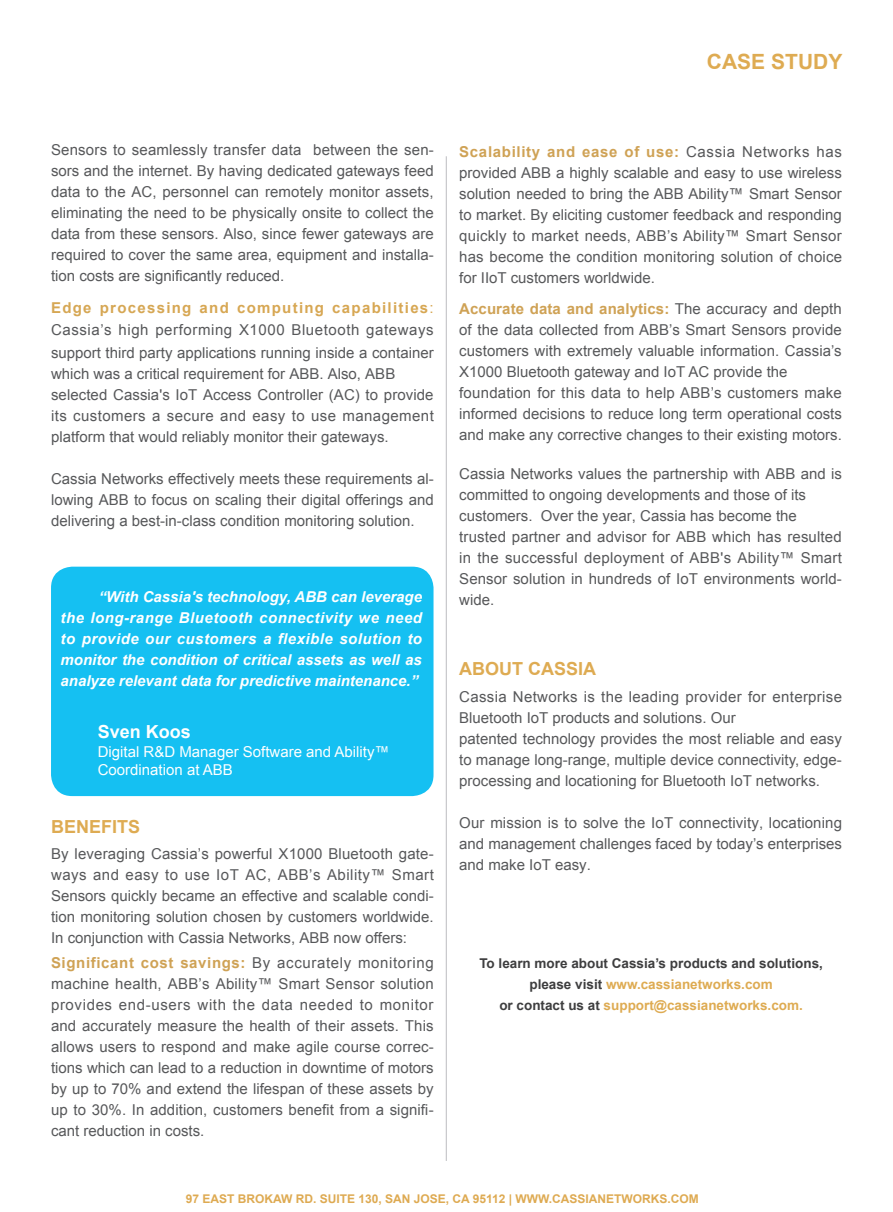
<style>
.page{position:relative;width:893px;height:1212px;background:#fff}
.page>*{position:absolute;margin:0;border:0;box-sizing:border-box;transform-origin:0 0}
.t1{font:700 21px "Arial";color:#deab52}
.t2{font:700 18px "Arial";color:#deab52}
.t3{font:700 18px "Arial";color:#fff}
.Paragraph_style_--_b{font:15px/21px "Arial";color:#57585a;text-align:justify}
.t4{font:italic 700 15px/21px "Arial";color:#fff;text-align:justify}
.Paragraph_style_--_b-2{font:15px/21px "Arial";letter-spacing:.02em;color:#57585a}
.t5{font:15px/18px "Arial";color:#fff}
.t6{font:700 13.5px/21px "Arial";color:#3e3e3f;text-align:center}
.t7{font:700 13.5px "Arial";color:#deab52}
.t8{font:700 12px "Arial";color:#deaa52}
.s1{font-weight:700;color:#d6a754}
.s2{font-weight:700;color:#d7a753}
.s3{color:#d7a753}
.s4{font-weight:700;color:#cfa255}
.s5{color:#deab52}
.s6{color:#3e3e3f}
</style>
<div class="page">
<div style="left:51px;top:567px;width:382px;height:229px;background:#15c0f2;border-radius:21px"></div>
<hr style="left:446px;top:156px;width:1px;height:1005px;background:#bcbdc0">
<p class="t1" style="left:707px;top:48px;width:137px">CASE STUDY</p>
<p class="Paragraph_style_--_b" style="left:51px;top:140px;width:384px">Sensors to seamlessly transfer data between the sen&shy;sors and the internet. By having dedicated gateways feed data to the AC, personnel can remotely monitor assets, eliminating the need to be physically onsite to collect the data from these sensors. Also, since fewer gateways are required to cover the same area, equipment and installa&shy;tion costs are significantly reduced.</p>
<p class="Paragraph_style_--_b" style="left:51px;top:296px;width:384px;line-height:22.5px"><span class="s1">Edge process</span><span class="s2">ing and computing capabilities</span><span class="s3">:<br></span>Cassia’s high performing X1000 Bluetooth gateways support third party applications running inside a container</p>
<p class="Paragraph_style_--_b" style="left:51px;top:363px;width:346px">which was a critical requirement for ABB. Also, ABB</p>
<p class="Paragraph_style_--_b" style="left:51px;top:384px;width:384px">selected Cassia's IoT Access Controller (AC) to provide its customers a secure and easy to use management platform that would reliably monitor their gateways.</p>
<p class="Paragraph_style_--_b" style="left:51px;top:468px;width:384px">Cassia Networks effectively meets these requirements al&shy;lowing ABB to focus on scaling their digital offerings and delivering a best-in-class condition monitoring solution.</p>
<p class="t4" style="left:61px;top:587px;width:363px;text-indent:38px">“With Cassia's technology, ABB can leverage the long-range Bluetooth connectivity we need to provide our customers a flexible solution to monitor the condition of critical assets as well as analyze relevant data for predictive maintenance.”</p>
<p class="t3" style="left:98px;top:720px;width:95px">Sven Koos</p>
<p class="t5" style="left:98px;top:743px;width:293px">Digital R&amp;D Manager Software and Ability™<br>Coordination at ABB</p>
<p class="t2" style="left:51px;top:814px;width:91px">BENEFITS</p>
<p class="Paragraph_style_--_b" style="left:51px;top:843px;width:384px">By leveraging Cassia’s powerful X1000 Bluetooth gate&shy;ways and easy to use IoT AC, ABB’s Ability™ Smart Sensors quickly became an effective and scalable condi&shy;tion monitoring solution chosen by customers worldwide.<br>In conjunction with Cassia Networks, ABB now offers:</p>
<p class="Paragraph_style_--_b" style="left:51px;top:952px;width:384px"><span class="s4">Significant cost savings:</span> By accurately monitoring machine health, ABB’s Ability™ Smart Sensor solution provides end-users with the data needed to monitor and accurately measure the health of their assets. This allows users to respond and make agile course correc&shy;tions which can lead to a reduction in downtime of motors by up to 70% and extend the lifespan of these assets by up to 30%. In addition, customers benefit from a signifi&shy;cant reduction in costs.</p>
<p class="Paragraph_style_--_b" style="left:459px;top:141px;width:384px"><span class="s4">Scalability and ease of use:</span> Cassia Networks has provided ABB a highly scalable and easy to use wireless solution needed to bring the ABB Ability™ Smart Sensor to market. By eliciting customer feedback and responding quickly to market needs, ABB’s Ability™ Smart Sensor has become the condition monitoring solution of choice for IIoT customers worldwide.</p>
<p class="Paragraph_style_--_b" style="left:459px;top:298px;width:384px"><span class="s4">Accurate data and analytics:</span> The accuracy and depth of the data collected from ABB’s Smart Sensors provide customers with extremely valuable information. Cassia’s X1000 Bluetooth gateway and IoT AC provide the</p>
<p class="Paragraph_style_--_b" style="left:459px;top:382px;width:384px">foundation for this data to help ABB’s customers make informed decisions to reduce long term operational costs and make any corrective changes to their existing motors.</p>
<p class="Paragraph_style_--_b" style="left:459px;top:463px;width:384px">Cassia Networks values the partnership with ABB and is committed to ongoing developments and those of its</p>
<p class="Paragraph_style_--_b" style="left:459px;top:505px;width:339px">customers. Over the year, Cassia has become the</p>
<p class="Paragraph_style_--_b" style="left:459px;top:526px;width:384px">trusted partner and advisor for ABB which has resulted in the successful deployment of ABB's Ability™ Smart Sensor solution in hundreds of IoT environments world&shy;wide.</p>
<p class="t2" style="left:459px;top:656px;width:138px">ABOUT CASSIA</p>
<p class="Paragraph_style_--_b-2" style="left:459px;top:686px;width:384px">Cassia Networks is the leading provider for enterprise<br>Bluetooth IoT products and solutions. Our</p>
<p class="Paragraph_style_--_b" style="left:459px;top:728px;width:384px">patented technology provides the most reliable and easy to manage long-range, multiple device connectivity, edge&shy;processing and locationing for Bluetooth IoT networks.</p>
<p class="Paragraph_style_--_b" style="left:459px;top:812px;width:384px">Our mission is to solve the IoT connectivity, locationing and management challenges faced by today’s enterprises and make IoT easy.</p>
<p class="t6" style="left:479px;top:953px;width:345px">To learn more about Cassia’s products and solutions, please visit <span class="s5">www.cassianetworks.com</span></p>
<p class="t7" style="left:499px;top:997px;width:305px"><span class="s6">or contact us at</span> support@cassianetworks.com.</p>
<p class="t8" style="left:186px;top:1191px;width:515px">97 EAST BROKAW RD. SUITE 130, SAN JOSE, CA 95112 | WWW.CASSIANETWORKS.COM</p>
</div>
